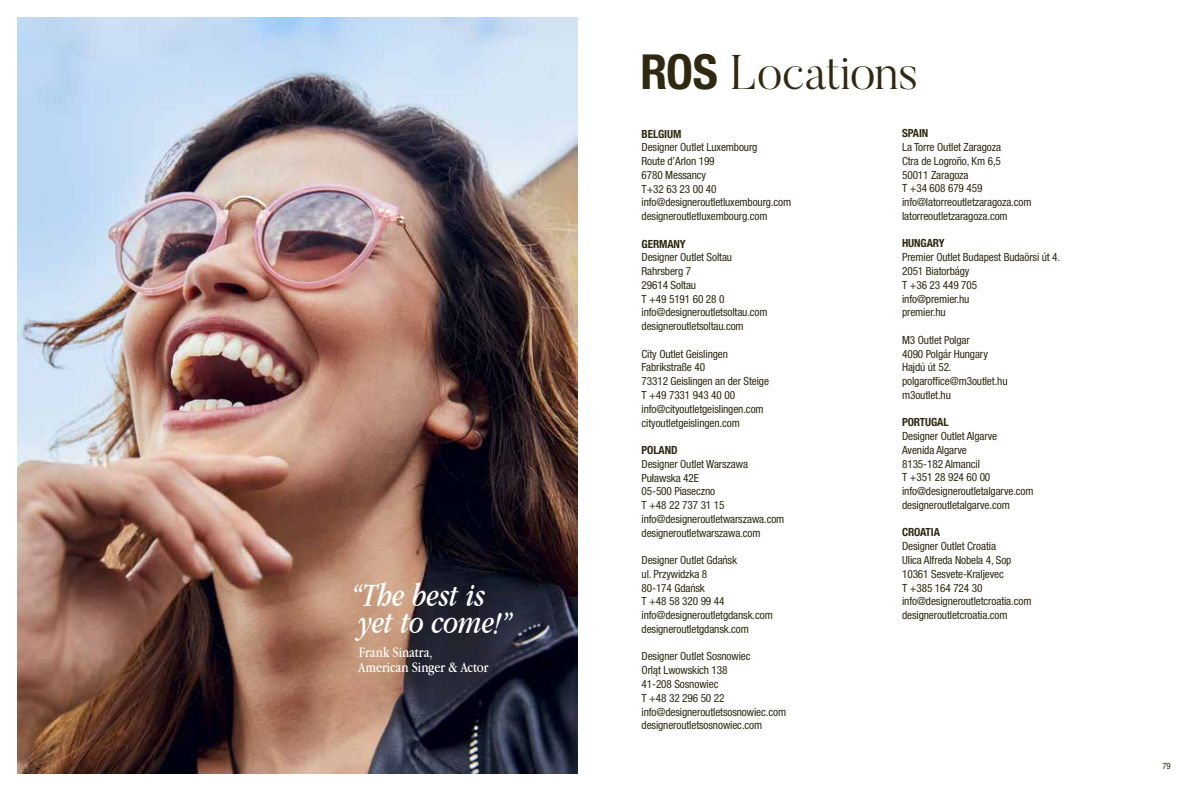
<style>
.page{position:relative;width:1191px;height:791px;background:#fff}
.page>*{position:absolute;margin:0;border:0;box-sizing:border-box;transform-origin:0 0}
.t1{font:300 48.38px "Butler";letter-spacing:-.01em;color:#2f2912}
.t2{font:italic 33.75px/27.5px "Apple Garamond";letter-spacing:-.01em;color:#fff}
.t3{font:15px/15px "Apple Garamond";color:#fff}
.t4{font:condensed 11.25px/13.8px "Helvetica Neue LT Pro";letter-spacing:-.01em;color:#2f2912}
.t5{font:700 condensed 11.25px "Helvetica Neue LT Pro";letter-spacing:-.01em;color:#2f2912}
.t6{font:condensed 8.75px "Helvetica Neue LT Pro";color:#2f2912}
.s1{font-family:"Helvetica Neue LT Std";font-weight:700;font-stretch:condensed}
</style>
<div class="page">
<img style="left:18px;top:18px;width:560px;height:754px">
<h2 class="t2" style="left:352px;top:580px;width:162px">“The best is yet to come!”</h2>
<h3 class="t3" style="left:358px;top:644px;width:131px">Frank Sinatra,<br>American Singer &amp; Actor</h3>
<h1 class="t1" style="left:640px;top:42px;width:280px"><span class="s1">ROS</span> Locations</h1>
<p class="t5" style="left:641px;top:127px;width:41px">BELGIUM</p>
<p class="t4" style="left:641px;top:140px;width:151px">Designer Outlet Luxembourg<br>Route d’Arlon 199<br>6780 Messancy<br>T+32 63 23 00 40 info@designeroutletluxembourg.com designeroutletluxembourg.com</p>
<p class="t5" style="left:641px;top:237px;width:46px">GERMANY</p>
<p class="t4" style="left:641px;top:250px;width:127px">Designer Outlet Soltau<br>Rahrsberg 7<br>29614 Soltau<br>T +49 5191 60 28 0 info@designeroutletsoltau.com designeroutletsoltau.com</p>
<p class="t4" style="left:641px;top:346px;width:129px">City Outlet Geislingen<br>Fabrikstraße 40<br>73312 Geislingen an der Steige<br>T +49 7331 943 40 00 info@cityoutletgeislingen.com cityoutletgeislingen.com</p>
<p class="t5" style="left:641px;top:443px;width:37px">POLAND</p>
<p class="t4" style="left:641px;top:456px;width:144px">Designer Outlet Warszawa<br>Puławska 42E<br>05-500 Piaseczno<br>T +48 22 737 31 15 info@designeroutletwarszawa.com designeroutletwarszawa.com</p>
<p class="t4" style="left:641px;top:553px;width:133px">Designer Outlet Gdańsk<br>ul. Przywidzka 8<br>80-174 Gdańsk<br>T +48 58 320 99 44 info@designeroutletgdansk.com designeroutletgdansk.com</p>
<p class="t4" style="left:641px;top:649px;width:146px">Designer Outlet Sosnowiec<br>Orląt Lwowskich 138<br>41-208 Sosnowiec<br>T +48 32 296 50 22 info@designeroutletsosnowiec.com designeroutletsosnowiec.com</p>
<p class="t5" style="left:902px;top:126px;width:28px">SPAIN</p>
<p class="t4" style="left:902px;top:140px;width:131px">La Torre Outlet Zaragoza<br>Ctra de Logroño, Km 6,5<br>50011 Zaragoza<br>T +34 608 679 459 info@latorreoutletzaragoza.com latorreoutletzaragoza.com</p>
<p class="t5" style="left:902px;top:236px;width:44px">HUNGARY</p>
<p class="t4" style="left:902px;top:250px;width:160px">Premier Outlet Budapest Budaörsi út 4.<br>2051 Biatorbágy<br>T +36 23 449 705<br>info@premier.hu<br>premier.hu</p>
<p class="t4" style="left:902px;top:332px;width:107px">M3 Outlet Polgar<br>4090 Polgár Hungary<br>Hajdú út 52. polgaroffice@m3outlet.hu m3outlet.hu</p>
<p class="t5" style="left:902px;top:415px;width:48px">PORTUGAL</p>
<p class="t4" style="left:902px;top:429px;width:133px">Designer Outlet Algarve<br>Avenida Algarve<br>8135-182 Almancil<br>T +351 28 924 60 00 info@designeroutletalgarve.com designeroutletalgarve.com</p>
<p class="t5" style="left:902px;top:525px;width:39px">CROATIA</p>
<p class="t4" style="left:902px;top:539px;width:131px">Designer Outlet Croatia<br>Ulica Alfreda Nobela 4, Sop<br>10361 Sesvete-Kraljevec<br>T +385 164 724 30 info@designeroutletcroatia.com designeroutletcroatia.com</p>
<p class="t6" style="left:1162px;top:759px;width:10px">79</p>
</div>
